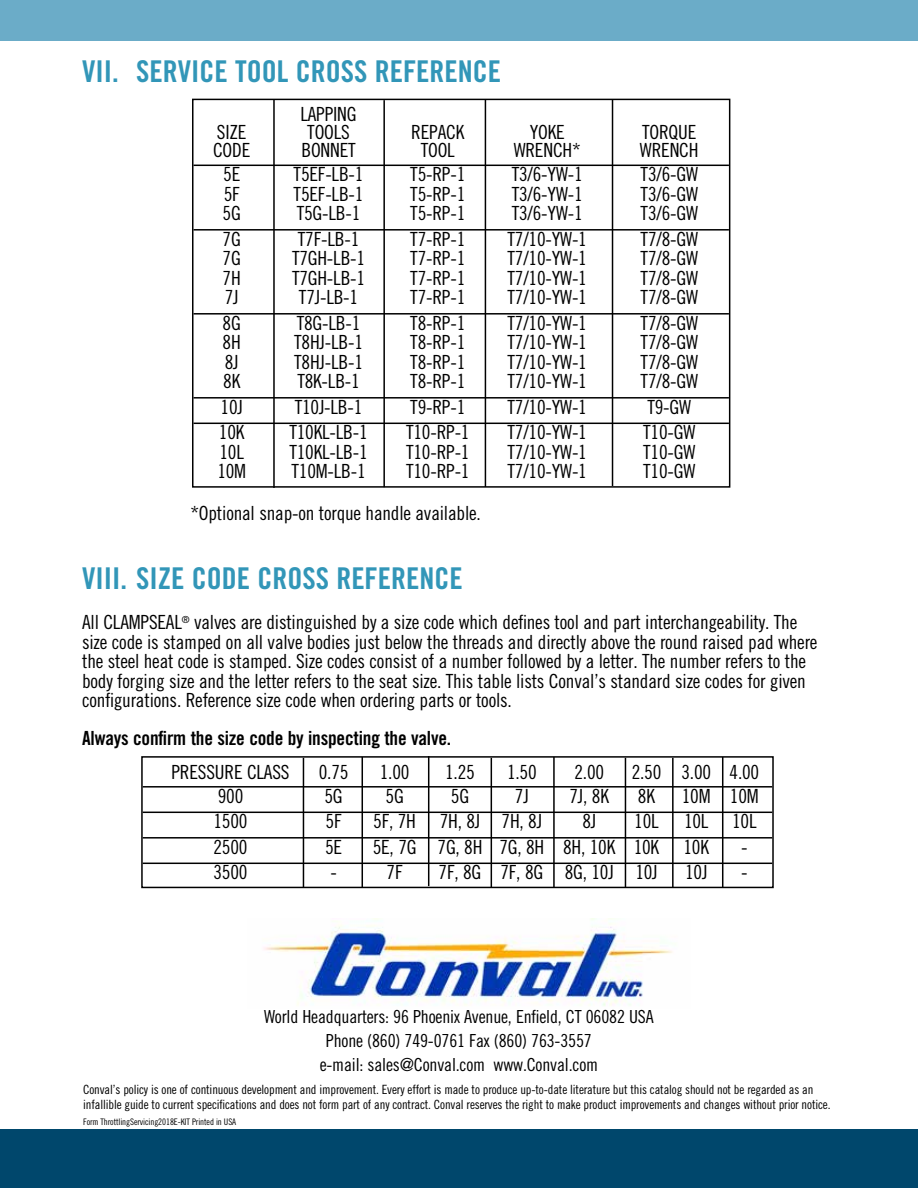
<style>
.page{position:relative;width:918px;height:1188px;background:#fff}
.page>*{position:absolute;margin:0;border:0;box-sizing:border-box;transform-origin:0 0}
.t1{font:30px "Trade Gothic Bold Cond Twenty";color:#3296b8}
.t2{font:19.5px/19.5px "Trade Gothic Cond Eighteen";letter-spacing:-.01em;color:#000}
.t3{font:19.5px "Trade Gothic Bold Cond Twenty";letter-spacing:-.01em;color:#000}
.t4{font:18px/24px "Trade Gothic Cond Eighteen";letter-spacing:-.01em;color:#000;text-align:center}
.t5{font:12.75px/15px "Trade Gothic Cond Eighteen";letter-spacing:-.01em;color:#000}
.t6{font:9px "Trade Gothic Cond Eighteen";letter-spacing:-.01em;color:#000}
</style>
<div class="page">
<div style="left:0;top:1130px;width:918px;height:58px;background:#00476c"></div>
<div style="left:0;top:0;width:918px;height:40px;background:#6bacc8"></div>
<img style="left:264px;top:919px;width:408px;height:87px">
<hr style="left:194px;top:165px;width:535px;height:1px;background:#000">
<hr style="left:194px;top:229px;width:535px;height:2px;background:#000">
<hr style="left:194px;top:313px;width:535px;height:2px;background:#000">
<hr style="left:194px;top:397px;width:535px;height:2px;background:#000">
<hr style="left:194px;top:423px;width:535px;height:1px;background:#000">
<div style="left:192px;top:99px;width:538px;height:389px;border:2px solid #000"></div>
<hr style="left:143px;top:786px;width:629px;height:2px;background:#000">
<hr style="left:143px;top:812px;width:629px;height:1px;background:#000">
<hr style="left:143px;top:837px;width:629px;height:2px;background:#000">
<hr style="left:143px;top:863px;width:629px;height:1px;background:#000">
<div style="left:141px;top:756px;width:633px;height:132px;border:2px solid #000"></div>
<hr style="left:273px;top:100px;width:2px;height:388px;background:#000">
<hr style="left:383px;top:100px;width:2px;height:387px;background:#000">
<hr style="left:485px;top:100px;width:1px;height:387px;background:#000">
<hr style="left:612px;top:100px;width:1px;height:386px;background:#000">
<hr style="left:303px;top:758px;width:1px;height:130px;background:#000">
<hr style="left:362px;top:757px;width:1px;height:130px;background:#000">
<hr style="left:428px;top:756px;width:1px;height:130px;background:#000">
<hr style="left:491px;top:758px;width:1px;height:130px;background:#000">
<hr style="left:553px;top:757px;width:2px;height:130px;background:#000">
<hr style="left:625px;top:758px;width:1px;height:130px;background:#000">
<hr style="left:672px;top:758px;width:2px;height:130px;background:#000">
<hr style="left:722px;top:757px;width:1px;height:130px;background:#000">
<h1 class="t1" style="left:82px;top:53px;width:421px">VII. SERVICE TOOL CROSS REFERENCE</h1>
<p class="t2" style="left:300px;top:105px;width:58px">LAPPING</p>
<p class="t2" style="left:217px;top:123px;width:31px">SIZE</p>
<p class="t2" style="left:307px;top:123px;width:44px">TOOLS</p>
<p class="t2" style="left:411px;top:123px;width:55px">REPACK</p>
<p class="t2" style="left:530px;top:123px;width:37px">YOKE</p>
<p class="t2" style="left:642px;top:123px;width:56px">TORQUE</p>
<p class="t2" style="left:213px;top:141px;width:39px">CODE</p>
<p class="t2" style="left:301px;top:141px;width:56px">BONNET</p>
<p class="t2" style="left:421px;top:141px;width:36px">TOOL</p>
<p class="t2" style="left:514px;top:141px;width:69px">WRENCH*</p>
<p class="t2" style="left:640px;top:141px;width:60px">WRENCH</p>
<p class="t2" style="left:223px;top:165px;width:19px">5E</p>
<p class="t2" style="left:294px;top:165px;width:71px">T5EF-LB-1</p>
<p class="t2" style="left:410px;top:165px;width:57px">T5-RP-1</p>
<p class="t2" style="left:512px;top:165px;width:72px">T3/6-YW-1</p>
<p class="t2" style="left:641px;top:165px;width:59px">T3/6-GW</p>
<p class="t2" style="left:224px;top:184px;width:18px">5F</p>
<p class="t2" style="left:294px;top:184px;width:71px">T5EF-LB-1</p>
<p class="t2" style="left:410px;top:184px;width:57px">T5-RP-1</p>
<p class="t2" style="left:512px;top:184px;width:72px">T3/6-YW-1</p>
<p class="t2" style="left:641px;top:184px;width:59px">T3/6-GW</p>
<p class="t2" style="left:223px;top:204px;width:20px">5G</p>
<p class="t2" style="left:297px;top:204px;width:65px">T5G-LB-1</p>
<p class="t2" style="left:410px;top:204px;width:57px">T5-RP-1</p>
<p class="t2" style="left:512px;top:204px;width:72px">T3/6-YW-1</p>
<p class="t2" style="left:641px;top:204px;width:59px">T3/6-GW</p>
<p class="t2" style="left:223px;top:229px;width:20px">7G</p>
<p class="t2" style="left:298px;top:229px;width:63px">T7F-LB-1</p>
<p class="t2" style="left:410px;top:229px;width:57px">T7-RP-1</p>
<p class="t2" style="left:508px;top:229px;width:81px">T7/10-YW-1</p>
<p class="t2" style="left:641px;top:229px;width:59px">T7/8-GW</p>
<p class="t2" style="left:223px;top:249px;width:20px">7G</p>
<p class="t2" style="left:292px;top:249px;width:75px">T7GH-LB-1</p>
<p class="t2" style="left:410px;top:249px;width:57px">T7-RP-1</p>
<p class="t2" style="left:508px;top:249px;width:81px">T7/10-YW-1</p>
<p class="t2" style="left:641px;top:249px;width:59px">T7/8-GW</p>
<p class="t2" style="left:223px;top:268px;width:20px">7H</p>
<p class="t2" style="left:292px;top:268px;width:75px">T7GH-LB-1</p>
<p class="t2" style="left:410px;top:268px;width:57px">T7-RP-1</p>
<p class="t2" style="left:508px;top:268px;width:81px">T7/10-YW-1</p>
<p class="t2" style="left:641px;top:268px;width:59px">T7/8-GW</p>
<p class="t2" style="left:225px;top:288px;width:15px">7J</p>
<p class="t2" style="left:299px;top:288px;width:61px">T7J-LB-1</p>
<p class="t2" style="left:410px;top:288px;width:57px">T7-RP-1</p>
<p class="t2" style="left:508px;top:288px;width:81px">T7/10-YW-1</p>
<p class="t2" style="left:641px;top:288px;width:59px">T7/8-GW</p>
<p class="t2" style="left:223px;top:313px;width:20px">8G</p>
<p class="t2" style="left:297px;top:313px;width:65px">T8G-LB-1</p>
<p class="t2" style="left:410px;top:313px;width:57px">T8-RP-1</p>
<p class="t2" style="left:508px;top:313px;width:81px">T7/10-YW-1</p>
<p class="t2" style="left:641px;top:313px;width:59px">T7/8-GW</p>
<p class="t2" style="left:223px;top:333px;width:20px">8H</p>
<p class="t2" style="left:294px;top:333px;width:70px">T8HJ-LB-1</p>
<p class="t2" style="left:410px;top:333px;width:57px">T8-RP-1</p>
<p class="t2" style="left:508px;top:333px;width:81px">T7/10-YW-1</p>
<p class="t2" style="left:641px;top:333px;width:59px">T7/8-GW</p>
<p class="t2" style="left:225px;top:352px;width:15px">8J</p>
<p class="t2" style="left:294px;top:352px;width:70px">T8HJ-LB-1</p>
<p class="t2" style="left:410px;top:352px;width:57px">T8-RP-1</p>
<p class="t2" style="left:508px;top:352px;width:81px">T7/10-YW-1</p>
<p class="t2" style="left:641px;top:352px;width:59px">T7/8-GW</p>
<p class="t2" style="left:223px;top:372px;width:19px">8K</p>
<p class="t2" style="left:297px;top:372px;width:64px">T8K-LB-1</p>
<p class="t2" style="left:410px;top:372px;width:57px">T8-RP-1</p>
<p class="t2" style="left:508px;top:372px;width:81px">T7/10-YW-1</p>
<p class="t2" style="left:641px;top:372px;width:59px">T7/8-GW</p>
<p class="t2" style="left:221px;top:397px;width:24px">10J</p>
<p class="t2" style="left:295px;top:397px;width:69px">T10J-LB-1</p>
<p class="t2" style="left:410px;top:397px;width:57px">T9-RP-1</p>
<p class="t2" style="left:508px;top:397px;width:81px">T7/10-YW-1</p>
<p class="t2" style="left:647px;top:397px;width:45px">T9-GW</p>
<p class="t2" style="left:219px;top:423px;width:27px">10K</p>
<p class="t2" style="left:289px;top:423px;width:80px">T10KL-LB-1</p>
<p class="t2" style="left:406px;top:423px;width:65px">T10-RP-1</p>
<p class="t2" style="left:508px;top:423px;width:81px">T7/10-YW-1</p>
<p class="t2" style="left:643px;top:423px;width:54px">T10-GW</p>
<p class="t2" style="left:220px;top:442px;width:26px">10L</p>
<p class="t2" style="left:289px;top:442px;width:80px">T10KL-LB-1</p>
<p class="t2" style="left:406px;top:442px;width:65px">T10-RP-1</p>
<p class="t2" style="left:508px;top:442px;width:81px">T7/10-YW-1</p>
<p class="t2" style="left:643px;top:442px;width:54px">T10-GW</p>
<p class="t2" style="left:217px;top:462px;width:30px">10M</p>
<p class="t2" style="left:291px;top:462px;width:76px">T10M-LB-1</p>
<p class="t2" style="left:406px;top:462px;width:65px">T10-RP-1</p>
<p class="t2" style="left:508px;top:462px;width:81px">T7/10-YW-1</p>
<p class="t2" style="left:643px;top:462px;width:54px">T10-GW</p>
<p class="t2" style="left:191px;top:503px;width:292px">*Optional snap-on torque handle available.</p>
<h1 class="t1" style="left:82px;top:560px;width:382px">VIII. SIZE CODE CROSS REFERENCE</h1>
<p class="t2" style="left:82px;top:612px;width:737px">All CLAMPSEAL<sup>®</sup> valves are distinguished by a size code which defines tool and part interchangeability. The size code is stamped on all valve bodies just below the threads and directly above the round raised pad where the steel heat code is stamped. Size codes consist of a number followed by a letter. The number refers to the body forging size and the letter refers to the seat size. This table lists Conval’s standard size codes for given configurations. Reference size code when ordering parts or tools.</p>
<p class="t3" style="left:82px;top:726px;width:371px">Always confirm the size code by inspecting the valve.</p>
<p class="t2" style="left:172px;top:762px;width:120px">PRESSURE CLASS</p>
<p class="t2" style="left:319px;top:762px;width:31px">0.75</p>
<p class="t2" style="left:380px;top:762px;width:31px">1.00</p>
<p class="t2" style="left:445px;top:762px;width:31px">1.25</p>
<p class="t2" style="left:507px;top:762px;width:31px">1.50</p>
<p class="t2" style="left:574px;top:762px;width:31px">2.00</p>
<p class="t2" style="left:632px;top:762px;width:129px">2.50 3.00 4.00</p>
<p class="t2" style="left:218px;top:786px;width:27px">900</p>
<p class="t2" style="left:325px;top:786px;width:20px">5G</p>
<p class="t2" style="left:386px;top:786px;width:20px">5G</p>
<p class="t2" style="left:451px;top:786px;width:20px">5G</p>
<p class="t2" style="left:515px;top:786px;width:15px">7J</p>
<p class="t2" style="left:570px;top:786px;width:41px">7J, 8K</p>
<p class="t2" style="left:638px;top:786px;width:19px">8K</p>
<p class="t2" style="left:682px;top:786px;width:78px">10M 10M</p>
<p class="t2" style="left:213px;top:812px;width:36px">1500</p>
<p class="t2" style="left:326px;top:812px;width:18px">5F</p>
<p class="t2" style="left:373px;top:812px;width:170px">5F, 7H 7H, 8J 7H, 8J</p>
<p class="t2" style="left:582px;top:812px;width:15px">8J</p>
<p class="t2" style="left:634px;top:812px;width:26px">10L</p>
<p class="t2" style="left:684px;top:812px;width:74px">10L 10L</p>
<p class="t2" style="left:213px;top:837px;width:36px">2500</p>
<p class="t2" style="left:325px;top:837px;width:19px">5E</p>
<p class="t2" style="left:373px;top:837px;width:338px">5E, 7G 7G, 8H 7G, 8H 8H, 10K 10K 10K</p>
<p class="t2" style="left:741px;top:837px;width:8px">-</p>
<p class="t2" style="left:214px;top:863px;width:36px">3500</p>
<p class="t2" style="left:330px;top:863px;width:8px">-</p>
<p class="t2" style="left:387px;top:863px;width:18px">7F</p>
<p class="t2" style="left:439px;top:863px;width:221px">7F, 8G 7F, 8G 8G, 10J 10J</p>
<p class="t2" style="left:685px;top:863px;width:24px">10J</p>
<p class="t2" style="left:741px;top:863px;width:8px">-</p>
<p class="t4" style="left:264px;top:1005px;width:391px">World Headquarters: 96 Phoenix Avenue, Enfield, CT 06082 USA<br>Phone (860) 749-0761 Fax (860) 763-3557<br>e-mail: sales@Conval.com www.Conval.com</p>
<p class="t5" style="left:83px;top:1082px;width:749px">Conval’s policy is one of continuous development and improvement. Every effort is made to produce up-to-date literature but this catalog should not be regarded as an infallible guide to current specifications and does not form part of any contract. Conval reserves the right to make product improvements and changes without prior notice.</p>
<p class="t6" style="left:83px;top:1116px;width:154px">Form ThrottlingServicing2018E-KIT Printed in USA</p>
</div>
